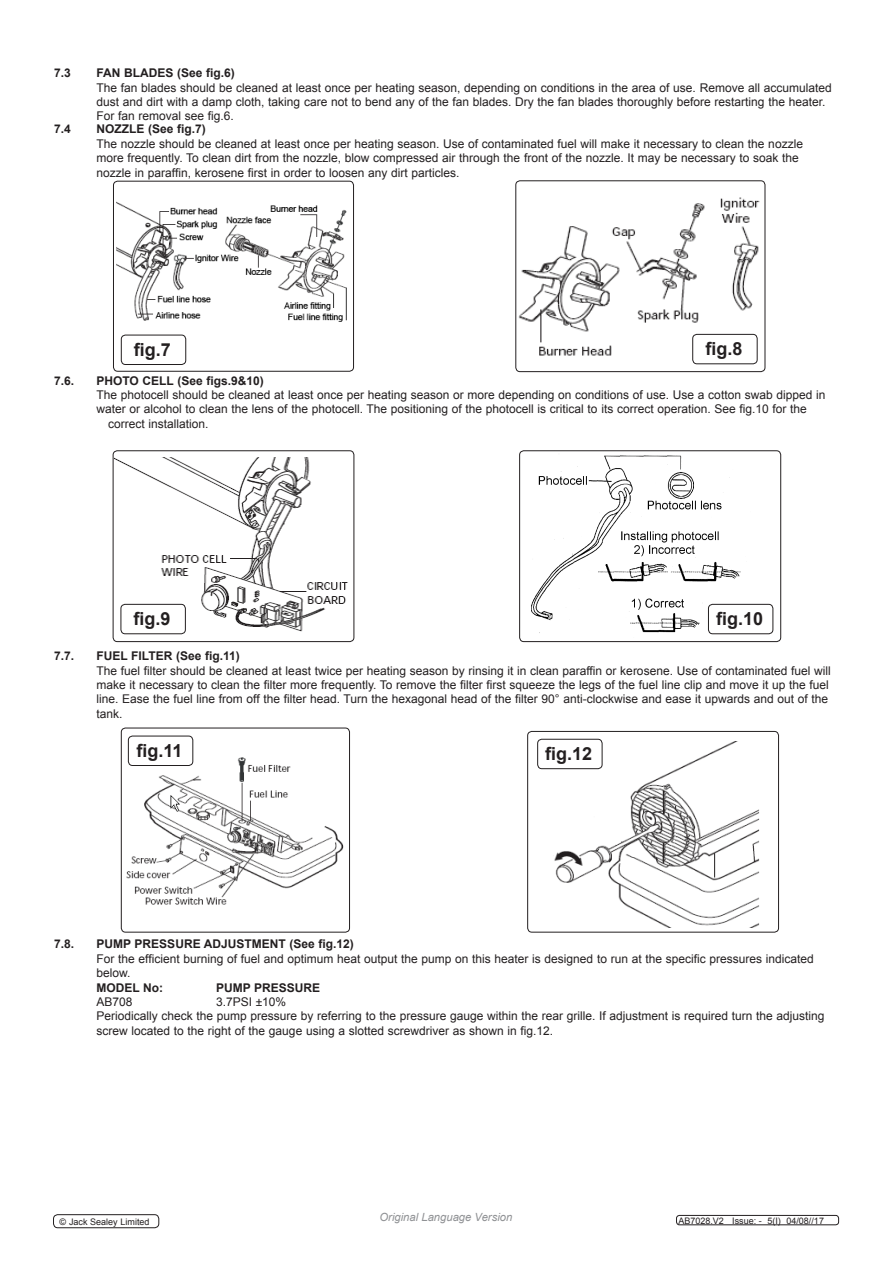
<style>
.page{position:relative;width:893px;height:1263px;background:#fff}
.page>*{position:absolute;margin:0;border:0;box-sizing:border-box;transform-origin:0 0}
.t1{font:700 18px "Arial";color:#231f20}
.t2{font:12px/14.4px "Arial";color:#231f20}
.t3{font:700 12px "Arial";color:#231f20}
.t4{font:italic 11.25px "Arial";color:#8f9194}
.t5{font:9px "Arial";color:#231f20}
</style>
<div class="page">
<img style="left:116px;top:201px;width:231px;height:121px">
<div style="left:113px;top:181px;width:241px;height:191px;border:1px solid #231f20;border-radius:4px"></div>
<div style="left:121px;top:335px;width:65px;height:30px;border:1px solid #231f20;border-radius:4px"></div>
<img style="left:518px;top:197px;width:242px;height:164px">
<div style="left:515px;top:180px;width:250px;height:192px;border:1px solid #231f20;border-radius:4px"></div>
<div style="left:693px;top:334px;width:64px;height:30px;background:#fff;border-radius:4px"></div>
<div style="left:692px;top:334px;width:65px;height:30px;border:1px solid #231f20;border-radius:4px"></div>
<img style="left:115px;top:458px;width:233px;height:176px">
<div style="left:113px;top:450px;width:241px;height:192px;border:1px solid #231f20;border-radius:4px"></div>
<img style="left:531px;top:455px;width:219px;height:180px">
<div style="left:519px;top:450px;width:262px;height:192px;border:1px solid #231f20;border-radius:4px"></div>
<div style="left:121px;top:604px;width:64px;height:30px;background:#fff;border-radius:4px"></div>
<div style="left:121px;top:604px;width:65px;height:30px;border:1px solid #231f20;border-radius:4px"></div>
<div style="left:708px;top:604px;width:65px;height:30px;background:#fff;border-radius:4px"></div>
<div style="left:708px;top:604px;width:65px;height:30px;border:1px solid #231f20;border-radius:4px"></div>
<img style="left:126px;top:751px;width:218px;height:154px">
<div style="left:121px;top:728px;width:229px;height:204px;border:1px solid #231f20;border-radius:4px"></div>
<img style="left:538px;top:738px;width:222px;height:190px">
<div style="left:527px;top:731px;width:252px;height:201px;border:1px solid #231f20;border-radius:4px"></div>
<div style="left:128px;top:736px;width:65px;height:29px;background:#fff;border-radius:4px"></div>
<div style="left:128px;top:736px;width:65px;height:30px;border:1px solid #231f20;border-radius:4px"></div>
<div style="left:538px;top:739px;width:64px;height:30px;background:#fff;border-radius:4px"></div>
<div style="left:537px;top:739px;width:65px;height:30px;border:1px solid #231f20;border-radius:4px"></div>
<div style="left:676px;top:1215px;width:163px;height:10px;border:1px solid #231f20;border-radius:3px"></div>
<div style="left:53px;top:1214px;width:106px;height:14px;border:1px solid #231f20;border-radius:4px"></div>
<p class="t3" style="left:54px;top:65px;width:18px">7.3</p>
<p class="t3" style="left:97px;top:65px;width:140px">FAN BLADES (See fig.6)</p>
<p class="t2" style="left:97px;top:80px;width:737px">The fan blades should be cleaned at least once per heating season, depending on conditions in the area of use. Remove all accumulated dust and dirt with a damp cloth, taking care not to bend any of the fan blades. Dry the fan blades thoroughly before restarting the heater.<br>For fan removal see fig.6.</p>
<p class="t3" style="left:54px;top:121px;width:18px">7.4</p>
<p class="t3" style="left:97px;top:121px;width:111px">NOZZLE (See fig.7)</p>
<p class="t2" style="left:97px;top:136px;width:708px">The nozzle should be cleaned at least once per heating season. Use of contaminated fuel will make it necessary to clean the nozzle more frequently. To clean dirt from the nozzle, blow compressed air through the front of the nozzle. It may be necessary to soak the nozzle in paraffin, kerosene first in order to loosen any dirt particles.</p>
<p class="t1" style="left:134px;top:338px;width:39px">fig.7</p>
<p class="t1" style="left:705px;top:337px;width:39px">fig.8</p>
<p class="t3" style="left:54px;top:372px;width:22px">7.6.</p>
<p class="t3" style="left:97px;top:372px;width:169px">PHOTO CELL (See figs.9&amp;10)</p>
<p class="t2" style="left:97px;top:388px;width:730px">The photocell should be cleaned at least once per heating season or more depending on conditions of use. Use a cotton swab dipped in</p>
<p class="t2" style="left:97px;top:402px;width:712px">water or alcohol to clean the lens of the photocell. The positioning of the photocell is critical to its correct operation. See fig.10 for the</p>
<p class="t2" style="left:108px;top:416px;width:102px">correct installation.</p>
<p class="t1" style="left:134px;top:607px;width:39px">fig.9</p>
<p class="t1" style="left:716px;top:607px;width:49px">fig.10</p>
<p class="t3" style="left:54px;top:648px;width:22px">7.7.</p>
<p class="t3" style="left:97px;top:648px;width:145px">FUEL FILTER (See fig.11)</p>
<p class="t2" style="left:97px;top:663px;width:736px">The fuel filter should be cleaned at least twice per heating season by rinsing it in clean paraffin or kerosene. Use of contaminated fuel will make it necessary to clean the filter more frequently. To remove the filter first squeeze the legs of the fuel line clip and move it up the fuel line. Ease the fuel line from off the filter head. Turn the hexagonal head of the filter 90° anti-clockwise and ease it upwards and out of the tank.</p>
<p class="t1" style="left:136px;top:739px;width:48px">fig.11</p>
<p class="t1" style="left:545px;top:742px;width:49px">fig.12</p>
<p class="t3" style="left:54px;top:936px;width:22px">7.8.</p>
<p class="t3" style="left:97px;top:936px;width:259px">PUMP PRESSURE ADJUSTMENT (See fig.12)</p>
<p class="t2" style="left:97px;top:951px;width:719px">For the efficient burning of fuel and optimum heat output the pump on this heater is designed to run at the specific pressures indicated below.</p>
<p class="t3" style="left:97px;top:979px;width:68px">MODEL No:</p>
<p class="t3" style="left:216px;top:979px;width:106px">PUMP PRESSURE</p>
<p class="t2" style="left:97px;top:995px;width:38px">AB708</p>
<p class="t2" style="left:216px;top:995px;width:72px">3.7PSI ±10%</p>
<p class="t2" style="left:97px;top:1009px;width:730px">Periodically check the pump pressure by referring to the pressure gauge within the rear grille. If adjustment is required turn the adjusting screw located to the right of the gauge using a slotted screwdriver as shown in fig.12.</p>
<p class="t5" style="left:60px;top:1215px;width:91px">© Jack Sealey Limited</p>
<p class="t4" style="left:380px;top:1210px;width:134px">Original Language Version</p>
<p class="t5" style="left:678px;top:1215px;width:147px">AB7028.V2 Issue: - 5(I) 04/08//17</p>
</div>
